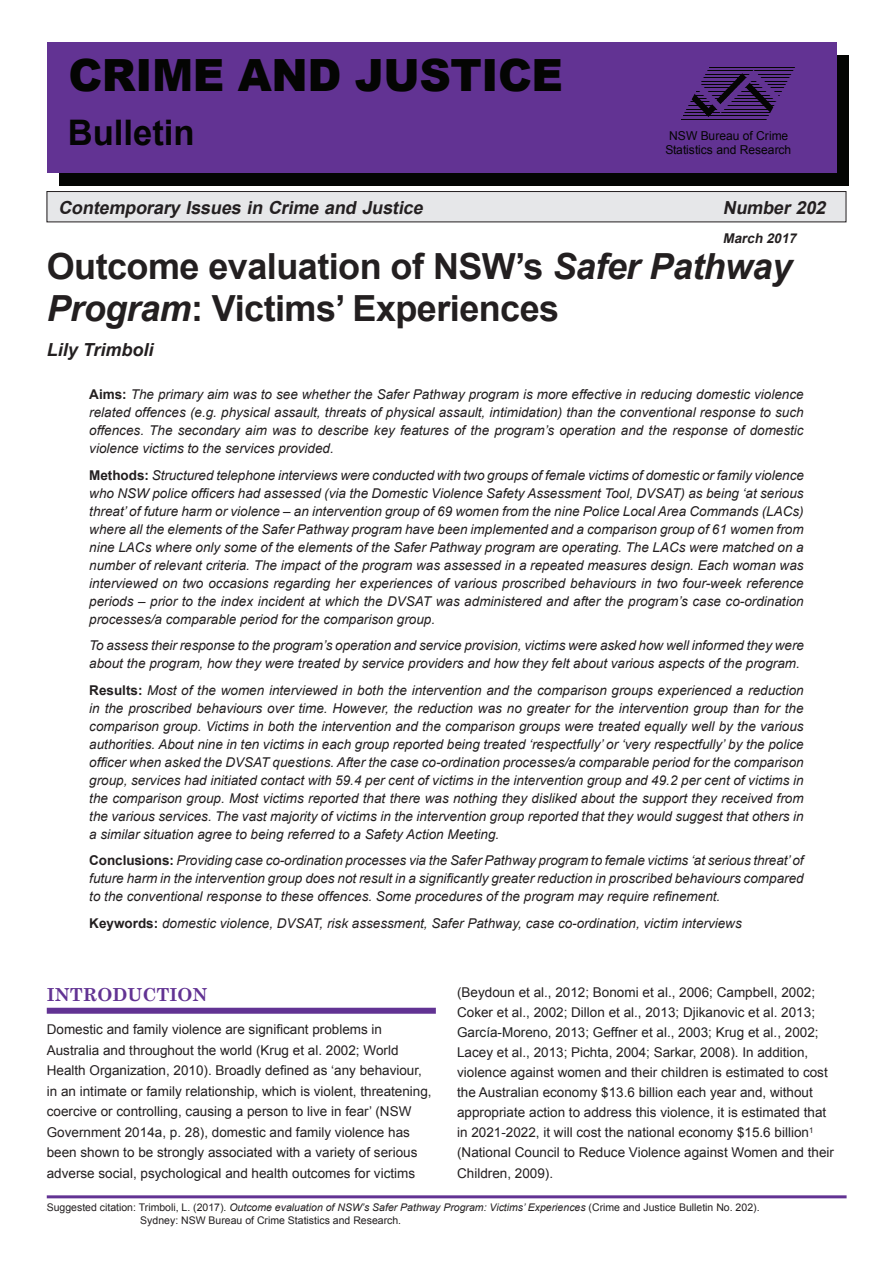
<style>
.page{position:relative;width:893px;height:1263px;background:#fff}
.page>*{position:absolute;margin:0;border:0;box-sizing:border-box;transform-origin:0 0}
.t1{font:900 44.4px "Arial";letter-spacing:-.01em;color:#040503}
._0_0_Heading{font:700 36px/42px "Arial";letter-spacing:-.015em;color:#231f20}
.t2{font:700 35.25px "Arial";color:#040503}
.t3{font:italic 700 18px "Arial";color:#231f20}
._0_00_Authors{font:italic 700 18px "Arial";color:#231f20}
._1__0_Caption{font:700 18px "Century Schoolbook";color:#623393}
._0__Abstract{font:italic 13.5px/18px "Arial";color:#231f20;text-align:justify}
._4__Text__body{font:13.5px/20.1px "Arial";color:#231f20}
.t4{font:italic 700 13.5px "Arial";color:#231f20}
.t5{font:12.3px/13.8px "Arial";color:#040503;text-align:center}
._4__Text__body-2{font:10.5px/12.6px "Arial";color:#231f20}
.s1{font-style:italic}
.s2{font-weight:700;font-style:normal}
.s3{color:#1f2020}
</style>
<div class="page">
<div style="left:47px;top:192px;width:799px;height:30px;background:#e6e7e9"></div>
<div style="left:47px;top:191px;width:799px;height:31px;border:1px solid #231f20"></div>
<div style="left:59px;top:56px;width:790px;height:130px;background:#040503"></div>
<div style="left:47px;top:43px;width:790px;height:130px;background:#623393"></div>
<svg style="left:681px;top:67px;width:114px;height:53px"></svg>
<hr style="left:47px;top:1195px;width:800px;height:3px;background:#623393">
<div style="left:47px;top:1008px;width:389px;height:6px;background:#623393"></div>
<p class="t1" style="left:68px;top:43px;width:496px">CRIME AND JUSTICE</p>
<p class="t2" style="left:68px;top:110px;width:128px">Bulletin</p>
<p class="t5" style="left:665px;top:129px;width:127px">NSW Bureau of Crime<br>Statistics and Research</p>
<p class="t3" style="left:58px;top:195px;width:370px">Contemporary Issues in Crime and Justice</p>
<p class="t3" style="left:723px;top:195px;width:109px">Number 202</p>
<p class="t4" style="left:723px;top:229px;width:78px">March 2017</p>
<p class="_0_0_Heading" style="left:47px;top:247px;width:747px">Outcome evaluation of NSW’s <span class="s1">Safer Pathway<br>Program</span>: Victims’ Experiences</p>
<p class="_0_00_Authors" style="left:47px;top:337px;width:108px">Lily Trimboli</p>
<p class="_0__Abstract" style="left:89px;top:386px;width:716px"><span class="s2">Aims:</span> The primary aim was to see whether the Safer Pathway program is more effective in reducing domestic violence related offences (e.g. physical assault, threats of physical assault, intimidation) than the conventional response to such offences. The secondary aim was to describe key features of the program’s operation and the response of domestic violence victims to the services provided.</p>
<p class="_0__Abstract" style="left:89px;top:466px;width:716px"><span class="s2">Methods:</span> Structured telephone interviews were conducted with two groups of female victims of domestic or family violence who NSW police officers had assessed (via the Domestic Violence Safety Assessment Tool, DVSAT) as being ‘at serious threat’ of future harm or violence – an intervention group of 69 women from the nine Police Local Area Commands (LACs) where all the elements of the Safer Pathway program have been implemented and a comparison group of 61 women from nine LACs where only some of the elements of the Safer Pathway program are operating. The LACs were matched on a number of relevant criteria. The impact of the program was assessed in a repeated measures design. Each woman was interviewed on two occasions regarding her experiences of various proscribed behaviours in two four-week reference periods – prior to the index incident at which the DVSAT was administered and after the program’s case co-ordination processes/a comparable period for the comparison group.</p>
<p class="_0__Abstract" style="left:89px;top:637px;width:716px">To assess their response to the program’s operation and service provision, victims were asked how well informed they were about the program, how they were treated by service providers and how they felt about various aspects of the program.</p>
<p class="_0__Abstract" style="left:89px;top:681px;width:716px"><span class="s2">Results:</span> Most of the women interviewed in both the intervention and the comparison groups experienced a reduction in the proscribed behaviours over time. However, the reduction was no greater for the intervention group than for the comparison group. Victims in both the intervention and the comparison groups were treated equally well by the various authorities. About nine in ten victims in each group reported being treated ‘respectfully’ or ‘very respectfully’ by the police officer when asked the DVSAT questions. After the case co-ordination processes/a comparable period for the comparison group, services had initiated contact with 59.4 per cent of victims in the intervention group and 49.2 per cent of victims in the comparison group. Most victims reported that there was nothing they disliked about the support they received from the various services. The vast majority of victims in the intervention group reported that they would suggest that others in a similar situation agree to being referred to a Safety Action Meeting.</p>
<p class="_0__Abstract" style="left:89px;top:852px;width:716px"><span class="s2">Conclusions:</span> Providing case co-ordination processes via the Safer Pathway program to female victims ‘at serious threat’ of future harm in the intervention group does not result in a significantly greater reduction in proscribed behaviours compared to the conventional response to these offences. Some procedures of the program may require refinement.</p>
<p class="_0__Abstract" style="left:89px;top:914px;width:654px"><span class="s2">Keywords:</span> domestic violence, DVSAT, risk assessment, Safer Pathway, case co-ordination, victim interviews</p>
<p class="_1__0_Caption" style="left:47px;top:980px;width:162px">INTRODUCTION</p>
<p class="_4__Text__body" style="left:47px;top:1019px;width:386px;line-height:20.5px">Domestic and family violence are significant problems in Australia and throughout the world (Krug et al. 2002; World Health Organization, 2010). Broadly defined as ‘any behaviour, in an intimate or family relationship, which is violent, threatening, coercive or controlling, causing a person to live in fear’ (NSW Government 2014a, p. 28), domestic and family violence has been shown to be strongly associated with a variety of serious adverse social, psychological and health outcomes for victims</p>
<p class="_4__Text__body" style="left:457px;top:983px;width:378px">(Beydoun et al., 2012; Bonomi et al., 2006; Campbell, 2002; Coker et al., 2002; Dillon et al., 2013; Djikanovic et al. 2013; <span class="s3">García-Moreno, 2013; Geffner et al., 2003;</span> Krug et al., 2002; Lacey et al., 2013; Pichta, 2004; Sarkar, 2008). In addition, violence against women and their children is estimated to cost the Australian economy $13.6 billion each year and, without appropriate action to address this violence, it is estimated that in 2021-2022, it will cost the national economy $15.6 billion<sup>1 </sup>(National Council to Reduce Violence against Women and their Children, 2009).</p>
<p class="_4__Text__body-2" style="left:140px;top:1201px;width:621px;text-indent:-94px">Suggested citation: Trimboli, L. (2017). <span class="s1">Outcome evaluation of NSW’s Safer Pathway Program: Victims’ Experiences</span> (Crime and Justice Bulletin No. 202).<br>Sydney: NSW Bureau of Crime Statistics and Research.</p>
</div>
